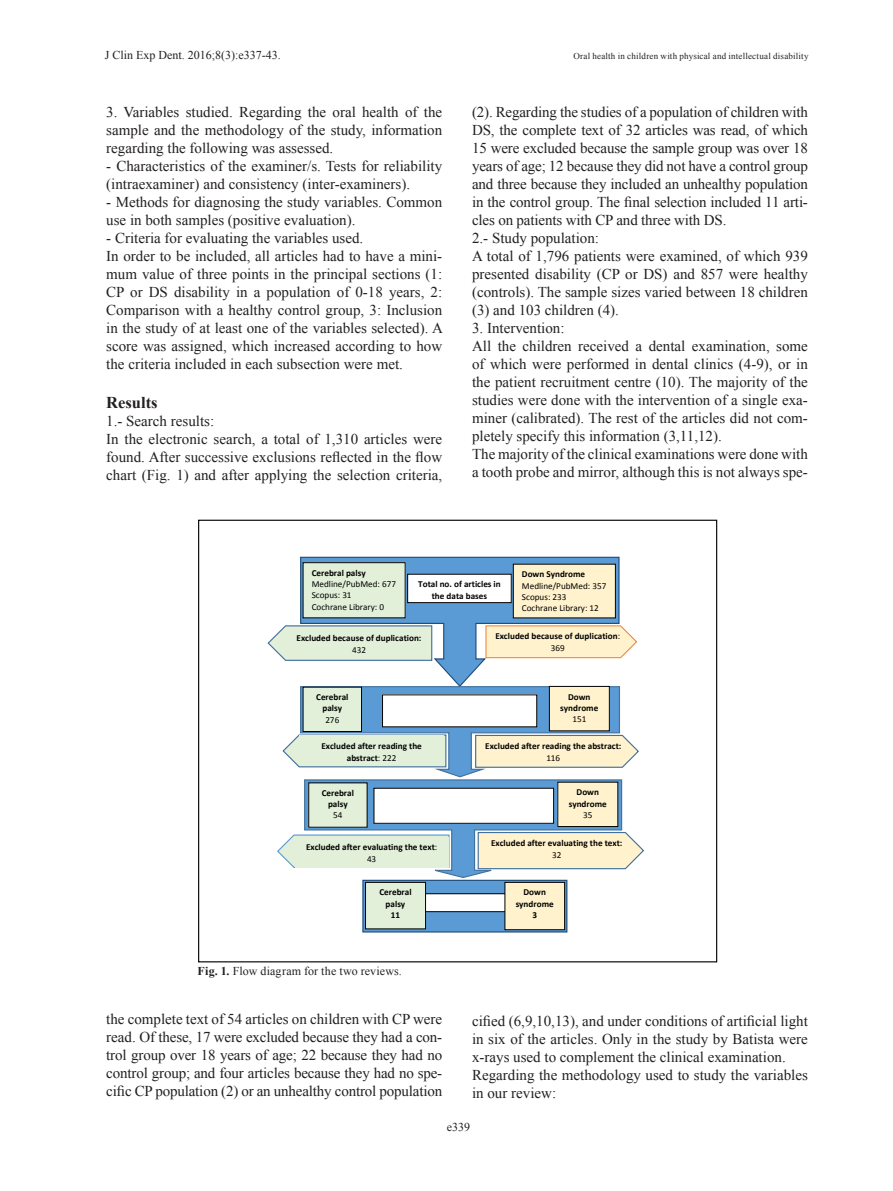
<style>
.page{position:relative;width:893px;height:1191px;background:#fff}
.page>*{position:absolute;margin:0;border:0;box-sizing:border-box;transform-origin:0 0}
._08__Encabezado_Apar{font:700 16.5px "Times New Roman";color:#231f20}
._09__TEXTO{font:15px/18px "Times New Roman";color:#231f20;text-align:justify}
.t1{font:12px "Times New Roman";color:#231f20}
.t2{font:700 9.15px/11.2px "Calibri";color:#000;text-align:center}
.t3{font:9.15px/11.2px "Calibri";color:#000}
.t4{font:9px "Times New Roman";letter-spacing:.025em;color:#231f20}
.s1{font-weight:700}
.s2{font-weight:400}
</style>
<div class="page">
<div style="left:363px;top:880px;width:204px;height:52px;background:#5b9bd5"></div>
<div style="left:362px;top:879px;width:205px;height:53px;border:1px solid #1f4d78"></div>
<div style="left:424px;top:893px;width:86px;height:18px;background:#fff"></div>
<div style="left:424px;top:893px;width:86px;height:19px;border:1px solid #000"></div>
<div style="left:505px;top:882px;width:60px;height:47px;background:#fff2cc"></div>
<div style="left:505px;top:882px;width:60px;height:48px;border:1px solid #000"></div>
<div style="left:365px;top:882px;width:61px;height:47px;background:#e2efd9"></div>
<div style="left:365px;top:882px;width:61px;height:47px;border:1px solid #000"></div>
<svg style="left:267px;top:556px;width:378px;height:322px"></svg>
<div style="left:299px;top:736px;width:145px;height:30px;background:#e2efd9"></div>
<div style="left:303px;top:562px;width:102px;height:56px;background:#e2f0d9"></div>
<div style="left:303px;top:562px;width:102px;height:56px;border:1px solid #000"></div>
<div style="left:513px;top:564px;width:102px;height:54px;background:#fff2cc"></div>
<div style="left:513px;top:564px;width:103px;height:54px;border:1px solid #000"></div>
<div style="left:549px;top:686px;width:60px;height:45px;background:#fff2cc"></div>
<div style="left:549px;top:686px;width:61px;height:45px;border:1px solid #000"></div>
<div style="left:558px;top:782px;width:60px;height:44px;background:#fff2cc"></div>
<div style="left:557px;top:782px;width:61px;height:45px;border:1px solid #000"></div>
<div style="left:303px;top:687px;width:59px;height:44px;background:#e2efd9"></div>
<div style="left:303px;top:687px;width:59px;height:45px;border:1px solid #000"></div>
<div style="left:309px;top:783px;width:58px;height:44px;background:#e2efd9"></div>
<p class="t1" style="left:105px;top:47px;width:177px">J Clin Exp Dent. 2016;8(3):e337-43.</p>
<p class="t4" style="left:573px;top:50px;width:237px">Oral health in children with physical and intellectual disability</p>
<p class="_09__TEXTO" style="left:106px;top:102px;width:337px">3. Variables studied. Regarding the oral health of the sample and the methodology of the study, information regarding the following was assessed.</p>
<p class="_09__TEXTO" style="left:106px;top:156px;width:337px">- Characteristics of the examiner/s. Tests for reliability (intraexaminer) and consistency (inter-examiners).</p>
<p class="_09__TEXTO" style="left:106px;top:192px;width:337px">- Methods for diagnosing the study variables. Common use in both samples (positive evaluation).</p>
<p class="_09__TEXTO" style="left:106px;top:228px;width:259px">- Criteria for evaluating the variables used.</p>
<p class="_09__TEXTO" style="left:106px;top:246px;width:338px">In order to be included, all articles had to have a mini&shy;mum value of three points in the principal sections (1:<br>CP or DS disability in a population of 0-18 years, 2:<br>Comparison with a healthy control group, 3: Inclusion in the study of at least one of the variables selected). A score was assigned, which increased according to how the criteria included in each subsection were met.</p>
<p class="_08__Encabezado_Apar" style="left:106px;top:391px;width:53px">Results</p>
<p class="_09__TEXTO" style="left:106px;top:412px;width:109px">1.- Search results:</p>
<p class="_09__TEXTO" style="left:106px;top:430px;width:337px">In the electronic search, a total of 1,310 articles were found. After successive exclusions reflected in the flow chart (Fig. 1) and after applying the selection criteria,</p>
<p class="_09__TEXTO" style="left:472px;top:102px;width:337px">(2). Regarding the studies of a population of children with DS, the complete text of 32 articles was read, of which 15 were excluded because the sample group was over 18 years of age; 12 because they did not have a control group and three because they included an unhealthy population in the control group. The final selection included 11 arti&shy;cles on patients with CP and three with DS.</p>
<p class="_09__TEXTO" style="left:472px;top:228px;width:129px">2.- Study population:</p>
<p class="_09__TEXTO" style="left:472px;top:246px;width:337px">A total of 1,796 patients were examined, of which 939 presented disability (CP or DS) and 857 were healthy (controls). The sample sizes varied between 18 children (3) and 103 children (4).</p>
<p class="_09__TEXTO" style="left:472px;top:318px;width:94px">3. Intervention:</p>
<p class="_09__TEXTO" style="left:472px;top:336px;width:337px">All the children received a dental examination, some of which were performed in dental clinics (4-9), or in the patient recruitment centre (10). The majority of the studies were done with the intervention of a single exa&shy;miner (calibrated). The rest of the articles did not com&shy;pletely specify this information (3,11,12).</p>
<p class="_09__TEXTO" style="left:472px;top:444px;width:337px">The majority of the clinical examinations were done with a tooth probe and mirror, although this is not always spe-</p>
<p class="t3" style="left:312px;top:567px;width:86px"><span class="s1">Cerebral palsy<br></span>Medline/PubMed: 677<br>Scopus: 31<br>Cochrane Library: 0</p>
<p class="t3" style="left:522px;top:568px;width:86px"><span class="s1">Down Syndrome<br></span>Medline/PubMed: 357<br>Scopus: 233<br>Cochrane Library: 12</p>
<p class="t2" style="left:418px;top:578px;width:84px;line-height:12.1px">Total no. of articles in the data bases</p>
<p class="t2" style="left:297px;top:632px;width:126px;line-height:12.1px">Excluded because of duplication:<br><span class="s2">432</span></p>
<p class="t2" style="left:495px;top:630px;width:126px;line-height:12.1px">Excluded because of duplication<span class="s2">:<br>369</span></p>
<p class="t2" style="left:316px;top:691px;width:34px">Cerebral palsy<br><span class="s2">276</span></p>
<p class="t2" style="left:560px;top:691px;width:40px">Down syndrome<br><span class="s2">151</span></p>
<p class="t2" style="left:321px;top:739px;width:102px;line-height:12px">Excluded after reading the abstract<span class="s2">: 222</span></p>
<p class="t2" style="left:485px;top:739px;width:138px;line-height:12.1px">Excluded after reading the abstract:<br><span class="s2">116</span></p>
<p class="t2" style="left:322px;top:787px;width:34px">Cerebral palsy<br><span class="s2">54</span></p>
<p class="t2" style="left:569px;top:786px;width:40px">Down syndrome<br><span class="s2">35</span></p>
<p class="t2" style="left:306px;top:840px;width:133px;line-height:12.1px">Excluded after evaluating the text<span class="s2">:<br>43</span></p>
<p class="t2" style="left:491px;top:836px;width:133px;line-height:12.1px">Excluded after evaluating the text:<br><span class="s2">32</span></p>
<p class="t2" style="left:379px;top:886px;width:34px">Cerebral palsy<br>11</p>
<p class="t2" style="left:516px;top:886px;width:40px">Down syndrome<br>3</p>
<p class="t1" style="left:198px;top:962px;width:206px"><span class="s1">Fig. 1.</span> Flow diagram for the two reviews.</p>
<p class="_09__TEXTO" style="left:106px;top:1009px;width:337px">the complete text of 54 articles on children with CP were read. Of these, 17 were excluded because they had a con&shy;trol group over 18 years of age; 22 because they had no control group; and four articles because they had no spe&shy;cific CP population (2) or an unhealthy control population</p>
<p class="_09__TEXTO" style="left:472px;top:1011px;width:337px">cified (6,9,10,13), and under conditions of artificial light in six of the articles. Only in the study by Batista were x-rays used to complement the clinical examination.</p>
<p class="_09__TEXTO" style="left:472px;top:1065px;width:337px">Regarding the methodology used to study the variables in our review:</p>
<p class="t1" style="left:447px;top:1118px;width:25px">e339</p>
</div>
